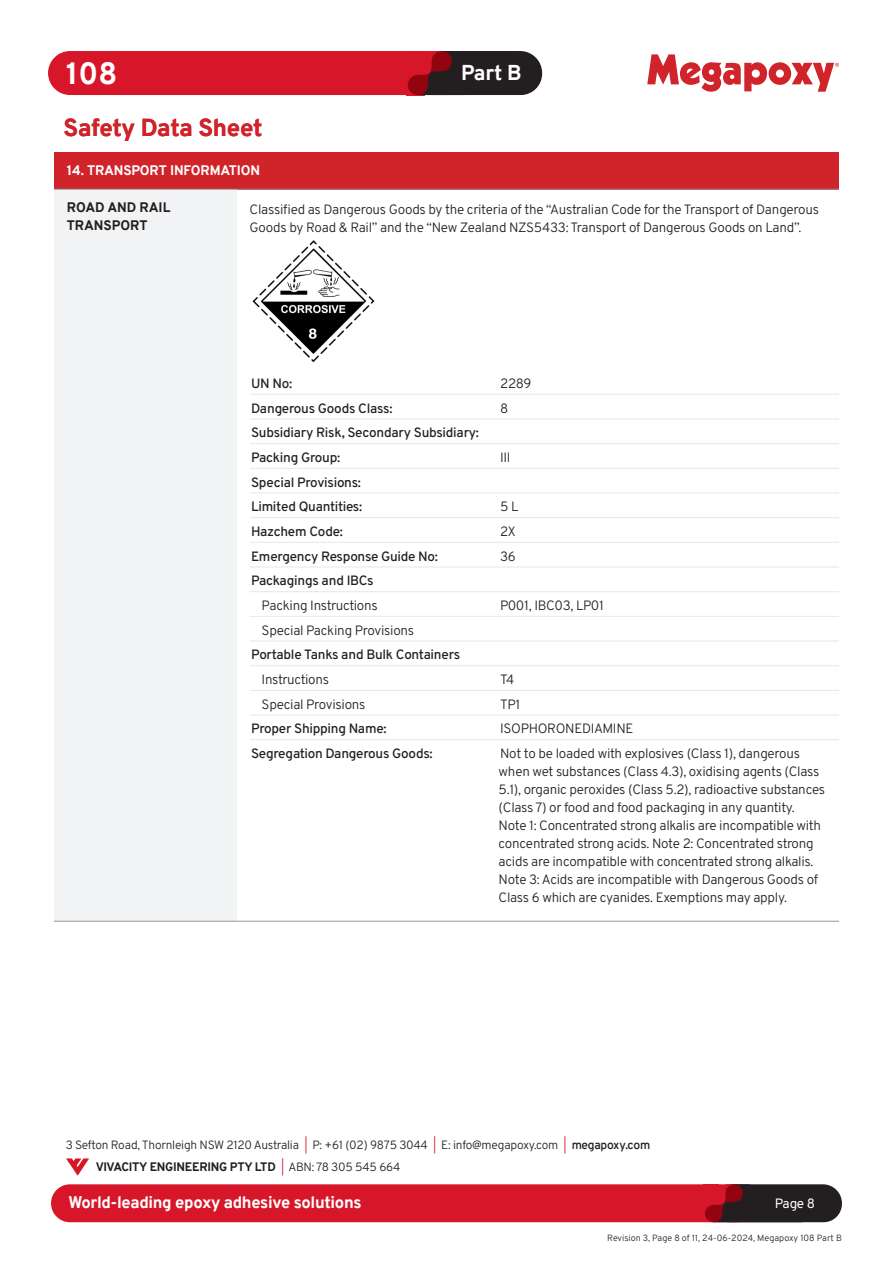
<style>
.page{position:relative;width:893px;height:1263px;background:#fff}
.page>*{position:absolute;margin:0;border:0;box-sizing:border-box;transform-origin:0 0}
.t1{font:800 30px "Overpass";color:#fff}
.t2{font:800 24px "Overpass";letter-spacing:-.015em;color:#d1232a}
.t3{font:800 21px "Overpass";color:#fff}
.t4{font:800 16.5px "Overpass";letter-spacing:-.02em;color:#fff}
.Body{font:13.5px/18px "Overpass";letter-spacing:-.02em;color:#231f20}
.Body-2{font:500 13.5px "Overpass";letter-spacing:-.02em;color:#231f20}
.head{font:800 13.5px "Overpass";letter-spacing:-.01em;color:#fff}
.head-2{font:800 13.5px/18px "Overpass";letter-spacing:-.01em;color:#231f20}
.t5{font:13.5px "Overpass";color:#fff}
.t6{font:12px/21.6px "Overpass";letter-spacing:-.02em;color:#231f20}
.t7{font:9px "Overpass";color:#231f20}
.s1{color:#d71729}
.s2{font-weight:600}
.s3{font-weight:800}
</style>
<div class="page">
<svg style="left:647px;top:54px;width:192px;height:38px"></svg>
<div style="left:414px;top:51px;width:128px;height:44px;background:#231f20;border-radius:22px"></div>
<div style="left:48px;top:51px;width:416px;height:44px;background:#d71729;border-radius:22px"></div>
<svg style="left:408px;top:51px;width:56px;height:44px"></svg>
<div style="left:710px;top:1184px;width:132px;height:38px;background:#231f20;border-radius:19px"></div>
<div style="left:51px;top:1184px;width:703px;height:38px;background:#d71729;border-radius:19px"></div>
<svg style="left:705px;top:1184px;width:98px;height:38px"></svg>
<svg style="left:66px;top:1158px;width:23px;height:18px"></svg>
<div style="left:54px;top:152px;width:785px;height:37px;background:#d1232a"></div>
<div style="left:54px;top:189px;width:183px;height:732px;background:#f2f3f4"></div>
<hr style="left:54px;top:189px;width:183px;height:1px;background:#939598">
<hr style="left:237px;top:189px;width:602px;height:1px;background:#939598">
<hr style="left:54px;top:921px;width:183px;height:1px;background:#939598">
<hr style="left:237px;top:921px;width:602px;height:1px;background:#939598">
<img style="left:252px;top:240px;width:123px;height:123px">
<hr style="left:250px;top:394px;width:249px;height:1px;background:#e6e7e9">
<hr style="left:499px;top:394px;width:340px;height:1px;background:#e6e7e9">
<hr style="left:250px;top:419px;width:249px;height:1px;background:#e6e7e9">
<hr style="left:499px;top:419px;width:340px;height:1px;background:#e6e7e9">
<hr style="left:250px;top:443px;width:249px;height:1px;background:#e6e7e9">
<hr style="left:499px;top:443px;width:340px;height:1px;background:#e6e7e9">
<hr style="left:250px;top:468px;width:249px;height:1px;background:#e6e7e9">
<hr style="left:499px;top:468px;width:340px;height:1px;background:#e6e7e9">
<hr style="left:250px;top:493px;width:249px;height:1px;background:#e6e7e9">
<hr style="left:499px;top:493px;width:340px;height:1px;background:#e6e7e9">
<hr style="left:250px;top:517px;width:249px;height:1px;background:#e6e7e9">
<hr style="left:499px;top:517px;width:340px;height:1px;background:#e6e7e9">
<hr style="left:250px;top:542px;width:249px;height:1px;background:#e6e7e9">
<hr style="left:499px;top:542px;width:340px;height:1px;background:#e6e7e9">
<hr style="left:250px;top:567px;width:249px;height:1px;background:#e6e7e9">
<hr style="left:499px;top:567px;width:340px;height:1px;background:#e6e7e9">
<hr style="left:250px;top:591px;width:249px;height:1px;background:#e6e7e9">
<hr style="left:499px;top:591px;width:340px;height:1px;background:#e6e7e9">
<hr style="left:250px;top:616px;width:249px;height:1px;background:#e6e7e9">
<hr style="left:499px;top:616px;width:340px;height:1px;background:#e6e7e9">
<hr style="left:250px;top:641px;width:249px;height:1px;background:#e6e7e9">
<hr style="left:499px;top:641px;width:340px;height:1px;background:#e6e7e9">
<hr style="left:250px;top:665px;width:249px;height:1px;background:#e6e7e9">
<hr style="left:499px;top:665px;width:340px;height:1px;background:#e6e7e9">
<hr style="left:250px;top:690px;width:249px;height:1px;background:#e6e7e9">
<hr style="left:499px;top:690px;width:340px;height:1px;background:#e6e7e9">
<hr style="left:250px;top:715px;width:249px;height:1px;background:#e6e7e9">
<hr style="left:499px;top:715px;width:340px;height:1px;background:#e6e7e9">
<hr style="left:250px;top:739px;width:249px;height:1px;background:#e6e7e9">
<hr style="left:499px;top:739px;width:340px;height:1px;background:#e6e7e9">
<h1 class="t1" style="left:66px;top:52px;width:52px">108</h1>
<h3 class="t3" style="left:461px;top:57px;width:62px">Part B</h3>
<p class="t2" style="left:64px;top:110px;width:200px">Safety Data Sheet</p>
<p class="head" style="left:67px;top:160px;width:195px">14. TRANSPORT INFORMATION</p>
<p class="head-2" style="left:67px;top:199px;width:105px">ROAD AND RAIL<br>TRANSPORT</p>
<p class="Body" style="left:250px;top:200px;width:571px">Classified as Dangerous Goods by the criteria of the “Australian Code for the Transport of Dangerous<br>Goods by Road &amp; Rail” and the “New Zealand NZS5433: Transport of Dangerous Goods on Land”.</p>
<p class="Body-2" style="left:251px;top:372px;width:43px">UN No:</p>
<p class="Body" style="left:500px;top:374px;width:33px">2289</p>
<p class="Body-2" style="left:251px;top:397px;width:143px">Dangerous Goods Class:</p>
<p class="Body" style="left:500px;top:398px;width:10px">8</p>
<p class="Body-2" style="left:251px;top:422px;width:229px">Subsidiary Risk, Secondary Subsidiary:</p>
<p class="Body-2" style="left:251px;top:446px;width:91px">Packing Group:</p>
<p class="Body" style="left:500px;top:448px;width:12px">III</p>
<p class="Body-2" style="left:251px;top:471px;width:111px">Special Provisions:</p>
<p class="Body-2" style="left:251px;top:496px;width:113px">Limited Quantities:</p>
<p class="Body" style="left:500px;top:497px;width:20px">5 L</p>
<p class="Body-2" style="left:251px;top:520px;width:93px">Hazchem Code:</p>
<p class="Body" style="left:500px;top:522px;width:17px">2X</p>
<p class="Body-2" style="left:251px;top:545px;width:188px">Emergency Response Guide No:</p>
<p class="Body" style="left:500px;top:546px;width:17px">36</p>
<p class="Body-2" style="left:251px;top:570px;width:124px">Packagings and IBCs</p>
<p class="Body" style="left:262px;top:596px;width:118px">Packing Instructions</p>
<p class="Body" style="left:500px;top:596px;width:105px">P001, IBC03, LP01</p>
<p class="Body" style="left:262px;top:620px;width:154px">Special Packing Provisions</p>
<p class="Body-2" style="left:251px;top:644px;width:211px">Portable Tanks and Bulk Containers</p>
<p class="Body" style="left:262px;top:670px;width:69px">Instructions</p>
<p class="Body" style="left:500px;top:670px;width:16px">T4</p>
<p class="Body" style="left:262px;top:694px;width:105px">Special Provisions</p>
<p class="Body" style="left:500px;top:694px;width:22px">TP1</p>
<p class="Body-2" style="left:251px;top:718px;width:137px">Proper Shipping Name:</p>
<p class="Body" style="left:500px;top:719px;width:135px">ISOPHORONEDIAMINE</p>
<p class="Body-2" style="left:251px;top:742px;width:183px">Segregation Dangerous Goods:</p>
<p class="Body" style="left:499px;top:744px;width:328px">Not to be loaded with explosives (Class 1), dangerous when wet substances (Class 4.3), oxidising agents (Class 5.1), organic peroxides (Class 5.2), radioactive substances (Class 7) or food and food packaging in any quantity.<br>Note 1: Concentrated strong alkalis are incompatible with concentrated strong acids. Note 2: Concentrated strong acids are incompatible with concentrated strong alkalis.<br>Note 3: Acids are incompatible with Dangerous Goods of Class 6 which are cyanides. Exemptions may apply.</p>
<p class="t6" style="left:96px;top:1134px;width:556px;text-indent:-30px">3 Sefton Road, Thornleigh NSW 2120 Australia <span class="s1">|</span> P: +61 (02) 9875 3044 <span class="s1">|</span> E: info@megapoxy.com <span class="s1">|</span> <span class="s2">megapoxy.com<br></span><span class="s3">VIVACITY ENGINEERING PTY LTD</span> <span class="s1">|</span> ABN: 78 305 545 664</p>
<p class="t4" style="left:68px;top:1191px;width:295px">World-leading epoxy adhesive solutions</p>
<p class="t5" style="left:775px;top:1192px;width:42px">Page 8</p>
<p class="t7" style="left:607px;top:1231px;width:236px">Revision 3, Page 8 of 11, 24-06-2024, Megapoxy 108 Part B</p>
</div>
